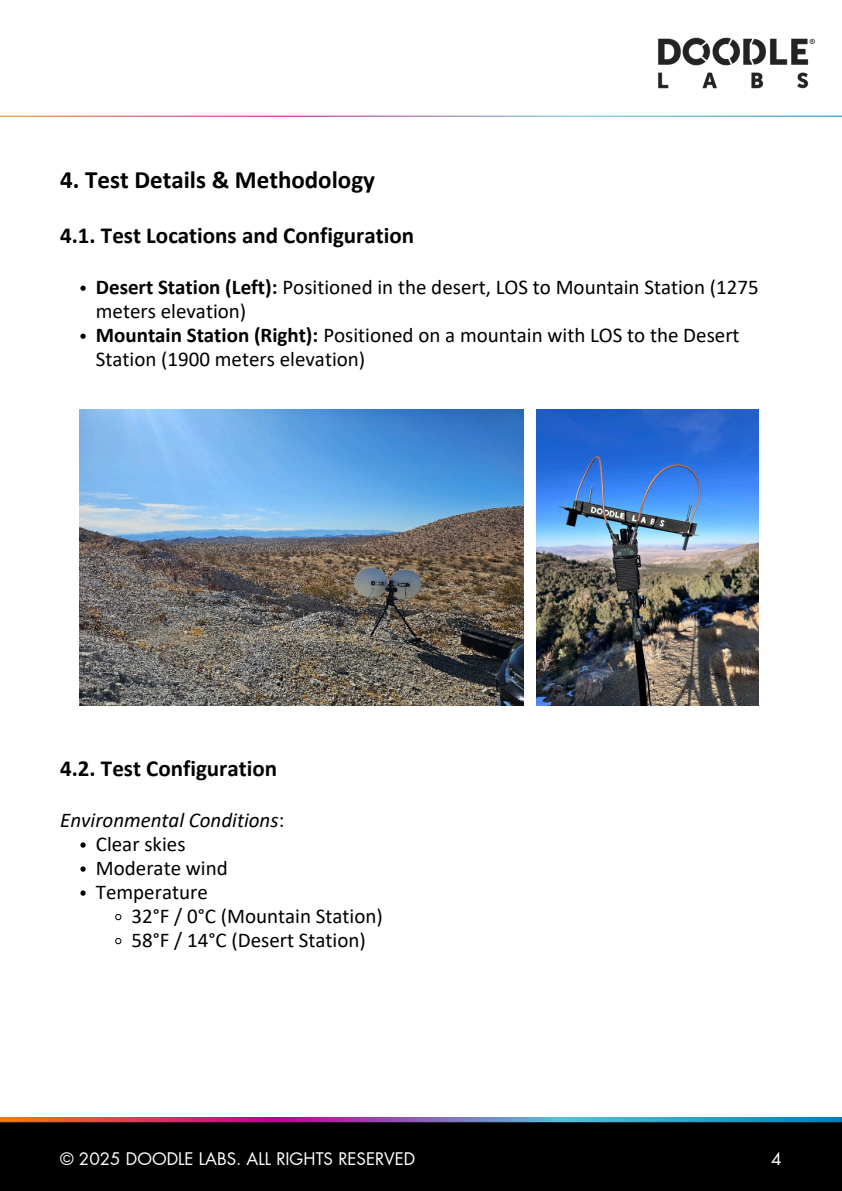
<style>
.page{position:relative;width:842px;height:1191px;background:#fff}
.page>*{position:absolute;margin:0;border:0;box-sizing:border-box;transform-origin:0 0}
.t1{font:700 25px "Calibri";color:#000}
.t2{font:700 23px "Calibri";color:#000}
.t3{font:21px/24px "Calibri";color:#000}
.t4{font:italic 21px "Calibri";color:#000}
.t5{font:17px "Futura LT Pro";color:#fff}
.s1{font-weight:700}
.s2{font-style:normal}
</style>
<div class="page">
<div style="left:0;top:1116px;width:842px;height:74px;background:#000"></div>
<svg style="left:0;top:1116px;width:842px;height:6px;background:#9982ad"></svg>
<img style="left:625px;top:37px;width:217px;height:80px">
<svg style="left:80px;top:285px;width:6px;height:6px"></svg>
<svg style="left:80px;top:333px;width:6px;height:6px"></svg>
<svg style="left:80px;top:842px;width:6px;height:5px"></svg>
<svg style="left:80px;top:866px;width:6px;height:5px"></svg>
<svg style="left:80px;top:890px;width:6px;height:5px"></svg>
<svg style="left:115px;top:914px;width:7px;height:6px"></svg>
<svg style="left:115px;top:938px;width:7px;height:6px"></svg>
<img style="left:80px;top:409px;width:443px;height:296px">
<img style="left:536px;top:409px;width:222px;height:296px">
<p class="t1" style="left:60px;top:169px;width:316px">4. Test Details &amp; Methodology</p>
<p class="t2" style="left:60px;top:225px;width:355px">4.1. Test Locations and Configuration</p>
<h1 class="t3" style="left:96px;top:276px;width:664px"><span class="s1">Desert Station (Left):</span> Positioned in the desert, LOS to Mountain Station (1275 meters elevation)</h1>
<h1 class="t3" style="left:96px;top:324px;width:645px"><span class="s1">Mountain Station (Right):</span> Positioned on a mountain with LOS to the Desert<br>Station (1900 meters elevation)</h1>
<p class="t2" style="left:60px;top:758px;width:218px">4.2. Test Configuration</p>
<p class="t4" style="left:60px;top:810px;width:226px">Environmental Conditions<span class="s2">:</span></p>
<h1 class="t3" style="left:96px;top:833px;width:91px">Clear skies</h1>
<h2 class="t3" style="left:96px;top:857px;width:133px">Moderate wind</h2>
<p class="t3" style="left:96px;top:881px;width:114px">Temperature</p>
<p class="t3" style="left:132px;top:905px;width:253px">32°F / 0°C (Mountain Station)</p>
<p class="t3" style="left:132px;top:929px;width:236px">58°F / 14°C (Desert Station)</p>
<p class="t5" style="left:60px;top:1150px;width:357px">© 2025 DOODLE LABS. ALL RIGHTS RESERVED</p>
<p class="t5" style="left:771px;top:1150px;width:12px">4</p>
</div>
